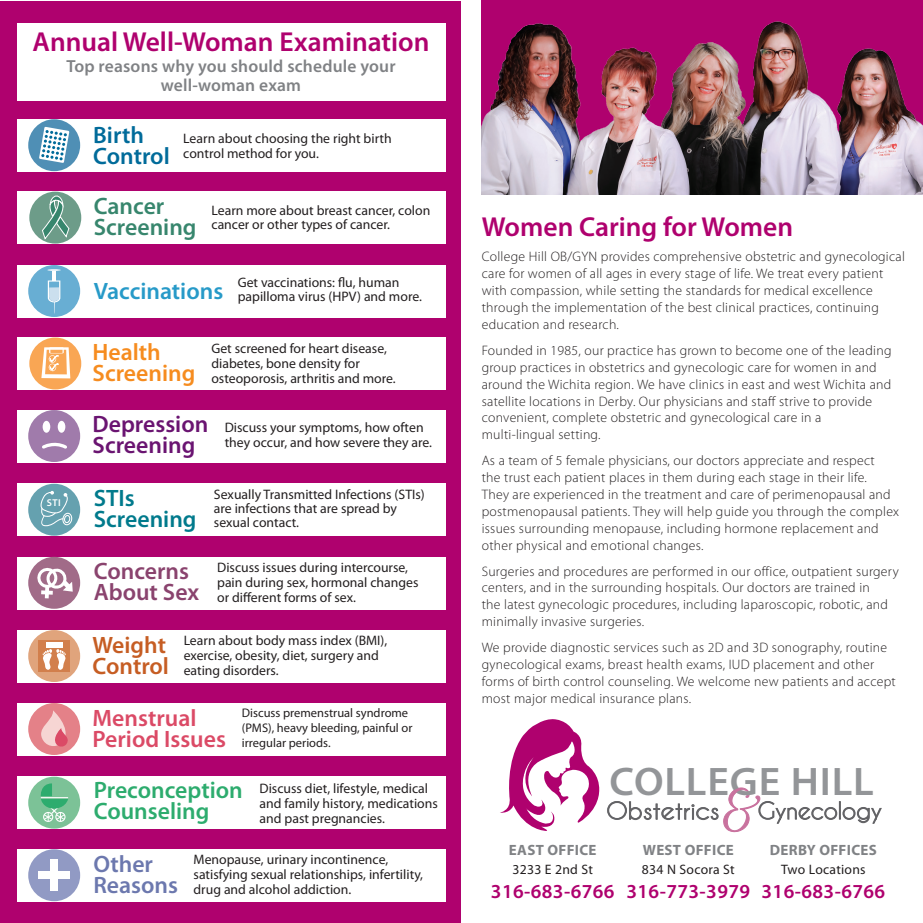
<style>
.page{position:relative;width:923px;height:923px;background:#fff}
.page>*{position:absolute;margin:0;border:0;box-sizing:border-box;transform-origin:0 0}
.t1{font:600 40px "Myriad Pro";letter-spacing:.02em;color:#939598;scale:1.05 1}
.t2{font:600 27.5px "Myriad Pro";color:#af016e}
.t3{font:600 23.75px "Myriad Pro";color:#2dac6e}
.t4{font:600 23.75px "Myriad Pro";color:#db4a66}
.t5{font:600 23.75px "Myriad Pro";color:#6a1471}
.t6{font:600 23.75px/21.2px "Myriad Pro";color:#8a436e}
.t7{font:600 23.75px "Myriad Pro";color:#37866d}
.t8{font:600 23.75px "Myriad Pro";color:#f68c1f}
.t9{font:600 23.75px "Myriad Pro";color:#007a8c}
.t10{font:600 23.75px "Myriad Pro";color:#c65d23}
.t11{font:600 23.75px "Myriad Pro";color:#006b9a}
.t12{font:600 23.75px "Myriad Pro";color:#279ac8}
.t13{font:600 23.75px "Myriad Pro";color:#6c78ae}
.t14{font:600 19.88px "Myriad Pro";letter-spacing:.02em;color:#af016e}
.t15{font:600 17.5px "Myriad Pro";letter-spacing:.01em;color:#808285}
.t16{font:700 14.88px "Myriad Pro";letter-spacing:.02em;color:#808285}
.t17{font:300 13.75px/16.9px "Myriad Pro";letter-spacing:.02em;color:#231f20}
.t18{font:13.75px/15px "Myriad Pro";color:#231f20}
.t19{font:13.62px "Myriad Pro";letter-spacing:.02em;color:#231f20}
.t20{font:12.5px/15px "Myriad Pro";color:#231f20}
.t21{font:600 9.88px "Myriad Pro";color:#fff}
</style>
<div class="page">
<div style="left:1px;top:1px;width:460px;height:921px;background:#af016e"></div>
<div style="left:17px;top:849px;width:429px;height:52px;background:#fff"></div>
<div style="left:17px;top:483px;width:429px;height:53px;background:#fff"></div>
<div style="left:17px;top:265px;width:429px;height:52px;background:#fff"></div>
<div style="left:17px;top:192px;width:429px;height:52px;background:#fff"></div>
<div style="left:17px;top:119px;width:429px;height:52px;background:#fff"></div>
<div style="left:17px;top:337px;width:429px;height:53px;background:#fff"></div>
<div style="left:17px;top:410px;width:429px;height:52px;background:#fff"></div>
<div style="left:17px;top:557px;width:429px;height:52px;background:#fff"></div>
<div style="left:17px;top:630px;width:429px;height:52px;background:#fff"></div>
<div style="left:17px;top:703px;width:429px;height:52px;background:#fff"></div>
<div style="left:17px;top:776px;width:429px;height:52px;background:#fff"></div>
<svg style="left:500px;top:719px;width:100px;height:112px"></svg>
<div style="left:482px;top:0;width:440px;height:194px;background:#af016e"></div>
<img style="left:482px;top:21px;width:440px;height:173px">
<div style="left:28px;top:119px;width:52px;height:52px;background:#4f8fb5;border-radius:50%"></div>
<svg style="left:39px;top:127px;width:30px;height:36px"></svg>
<div style="left:29px;top:192px;width:52px;height:51px;background:#6d9c89;border-radius:50%"></div>
<svg style="left:42px;top:194px;width:28px;height:45px"></svg>
<div style="left:17px;top:23px;width:429px;height:78px;background:#fff"></div>
<div style="left:28px;top:483px;width:52px;height:52px;background:#65a1af;border-radius:50%"></div>
<svg style="left:41px;top:491px;width:31px;height:35px"></svg>
<div style="left:28px;top:849px;width:52px;height:52px;background:#919ac4;border-radius:50%"></div>
<div style="left:39px;top:871px;width:31px;height:8px;background:#fff"></div>
<div style="left:51px;top:859px;width:7px;height:32px;background:#fff"></div>
<div style="left:29px;top:337px;width:52px;height:52px;background:#f9a654;border-radius:50%"></div>
<svg style="left:41px;top:347px;width:29px;height:31px"></svg>
<div style="left:28px;top:410px;width:52px;height:52px;background:#a07bab;border-radius:50%"></div>
<div style="left:43px;top:421px;width:7px;height:12px;background:#fff;border-radius:50%"></div>
<div style="left:58px;top:421px;width:7px;height:12px;background:#fff;border-radius:50%"></div>
<svg style="left:42px;top:442px;width:25px;height:7px"></svg>
<div style="left:28px;top:557px;width:52px;height:51px;background:#a16b88;border-radius:50%"></div>
<svg style="left:37px;top:567px;width:36px;height:31px"></svg>
<div style="left:28px;top:630px;width:52px;height:52px;background:#e0a47c;border-radius:50%"></div>
<div style="left:39px;top:640px;width:31px;height:32px;background:#d27f4c"></div>
<svg style="left:42px;top:649px;width:24px;height:21px"></svg>
<div style="left:46px;top:642px;width:17px;height:5px;background:#fff"></div>
<div style="left:28px;top:703px;width:52px;height:52px;background:#e48188;border-radius:50%"></div>
<svg style="left:35px;top:710px;width:33px;height:38px"></svg>
<div style="left:28px;top:776px;width:52px;height:52px;background:#7cc297;border-radius:50%"></div>
<div style="left:43px;top:811px;width:10px;height:11px;border:1px solid #fff;border-radius:50%"></div>
<div style="left:55px;top:811px;width:11px;height:11px;border:1px solid #fff;border-radius:50%"></div>
<svg style="left:40px;top:783px;width:28px;height:38px"></svg>
<div style="left:28px;top:265px;width:52px;height:52px;background:#68aed3;border-radius:50%"></div>
<svg style="left:47px;top:269px;width:14px;height:45px"></svg>
<svg style="left:607px;top:787px;width:274px;height:46px"></svg>
<p class="t2" style="left:33px;top:25px;width:398px">Annual Well-Woman Examination</p>
<p class="t15" style="left:66px;top:55px;width:331px">Top reasons why you should schedule your</p>
<p class="t15" style="left:161px;top:74px;width:142px">well-woman exam</p>
<p class="t11" style="left:93px;top:120px;width:52px">Birth</p>
<p class="t11" style="left:93px;top:141px;width:78px">Control</p>
<p class="t18" style="left:183px;top:130px;width:210px">Learn about choosing the right birth control method for you.</p>
<p class="t7" style="left:94px;top:191px;width:72px">Cancer</p>
<p class="t7" style="left:94px;top:212px;width:104px">Screening</p>
<p class="t18" style="left:211px;top:204px;width:220px;line-height:13.8px">Learn more about breast cancer, colon cancer or other types of cancer.</p>
<p class="t12" style="left:94px;top:276px;width:131px">Vaccinations</p>
<p class="t18" style="left:238px;top:275px;width:186px;line-height:13.8px">Get vaccinations: flu, human papilloma virus (HPV) and more.</p>
<p class="t8" style="left:92px;top:337px;width:70px">Health</p>
<p class="t8" style="left:92px;top:358px;width:104px">Screening</p>
<p class="t18" style="left:211px;top:341px;width:186px">Get screened for heart disease, diabetes, bone density for osteoporosis, arthritis and more.</p>
<p class="t21" style="left:47px;top:496px;width:15px">STI</p>
<p class="t5" style="left:92px;top:409px;width:117px">Depression</p>
<p class="t5" style="left:92px;top:430px;width:104px">Screening</p>
<p class="t18" style="left:225px;top:419px;width:209px">Discuss your symptoms, how often they occur, and how severe they are.</p>
<p class="t9" style="left:94px;top:482px;width:42px">STIs</p>
<p class="t9" style="left:94px;top:503px;width:104px">Screening</p>
<p class="t6" style="left:94px;top:560px;width:107px">Concerns<br>About Sex</p>
<p class="t18" style="left:217px;top:559px;width:203px">Discuss issues during intercourse, pain during sex, hormonal changes or different forms of sex.</p>
<p class="t10" style="left:92px;top:629px;width:75px">Weight</p>
<p class="t10" style="left:92px;top:651px;width:78px">Control</p>
<p class="t18" style="left:214px;top:487px;width:212px;line-height:13.8px">Sexually Transmitted Infections (STIs) are infections that are spread by sexual contact.</p>
<p class="t18" style="left:184px;top:633px;width:205px">Learn about body mass index (BMI), exercise, obesity, diet, surgery and eating disorders.</p>
<p class="t4" style="left:92px;top:702px;width:105px">Menstrual</p>
<p class="t4" style="left:92px;top:724px;width:135px">Period Issues</p>
<p class="t20" style="left:242px;top:705px;width:172px">Discuss premenstrual syndrome (PMS), heavy bleeding, painful or irregular periods.</p>
<p class="t3" style="left:94px;top:774px;width:150px">Preconception</p>
<p class="t3" style="left:94px;top:795px;width:117px">Counseling</p>
<p class="t18" style="left:259px;top:780px;width:180px">Discuss diet, lifestyle, medical and family history, medications and past pregnancies.</p>
<p class="t13" style="left:93px;top:848px;width:61px">Other</p>
<p class="t13" style="left:93px;top:869px;width:86px">Reasons</p>
<p class="t18" style="left:193px;top:851px;width:231px">Menopause, urinary incontinence, satisfying sexual relationships, infertility, drug and alcohol addiction.</p>
<p class="t2" style="left:482px;top:209px;width:313px">Women Caring for Women</p>
<p class="t17" style="left:482px;top:249px;width:424px">College Hill OB/GYN provides comprehensive obstetric and gynecological care for women of all ages in every stage of life. We treat every patient with compassion, while setting the standards for medical excellence through the implementation of the best clinical practices, continuing education and research.</p>
<p class="t17" style="left:482px;top:342px;width:411px">Founded in 1985, our practice has grown to become one of the leading group practices in obstetrics and gynecologic care for women in and around the Wichita region. We have clinics in east and west Wichita and satellite locations in Derby. Our physicians and staff strive to provide convenient, complete obstetric and gynecological care in a</p>
<p class="t17" style="left:482px;top:426px;width:120px">multi-lingual setting.</p>
<p class="t17" style="left:482px;top:452px;width:419px">As a team of 5 female physicians, our doctors appreciate and respect<br>the trust each patient places in them during each stage in their life.<br>They are experienced in the treatment and care of perimenopausal and postmenopausal patients. They will help guide you through the complex issues surrounding menopause, including hormone replacement and other physical and emotional changes.</p>
<p class="t17" style="left:482px;top:562px;width:418px">Surgeries and procedures are performed in our office, outpatient surgery centers, and in the surrounding hospitals. Our doctors are trained in<br>the latest gynecologic procedures, including laparoscopic, robotic, and minimally invasive surgeries.</p>
<p class="t17" style="left:482px;top:639px;width:415px">We provide diagnostic services such as 2D and 3D sonography, routine gynecological exams, breast health exams, IUD placement and other forms of birth control counseling. We welcome new patients and accept most major medical insurance plans.</p>
<p class="t1" style="left:609px;top:756px;width:253px">COLLEGE HILL</p>
<p class="t16" style="left:509px;top:840px;width:89px">EAST OFFICE</p>
<p class="t19" style="left:512px;top:860px;width:82px">3233 E 2nd St</p>
<p class="t14" style="left:491px;top:878px;width:125px">316-683-6766</p>
<p class="t16" style="left:642px;top:840px;width:93px">WEST OFFICE</p>
<p class="t19" style="left:642px;top:860px;width:94px">834 N Socora St</p>
<p class="t14" style="left:626px;top:878px;width:125px">316-773-3979</p>
<p class="t16" style="left:770px;top:840px;width:108px">DERBY OFFICES</p>
<p class="t19" style="left:781px;top:861px;width:86px">Two Locations</p>
<p class="t14" style="left:761px;top:878px;width:125px">316-683-6766</p>
</div>
